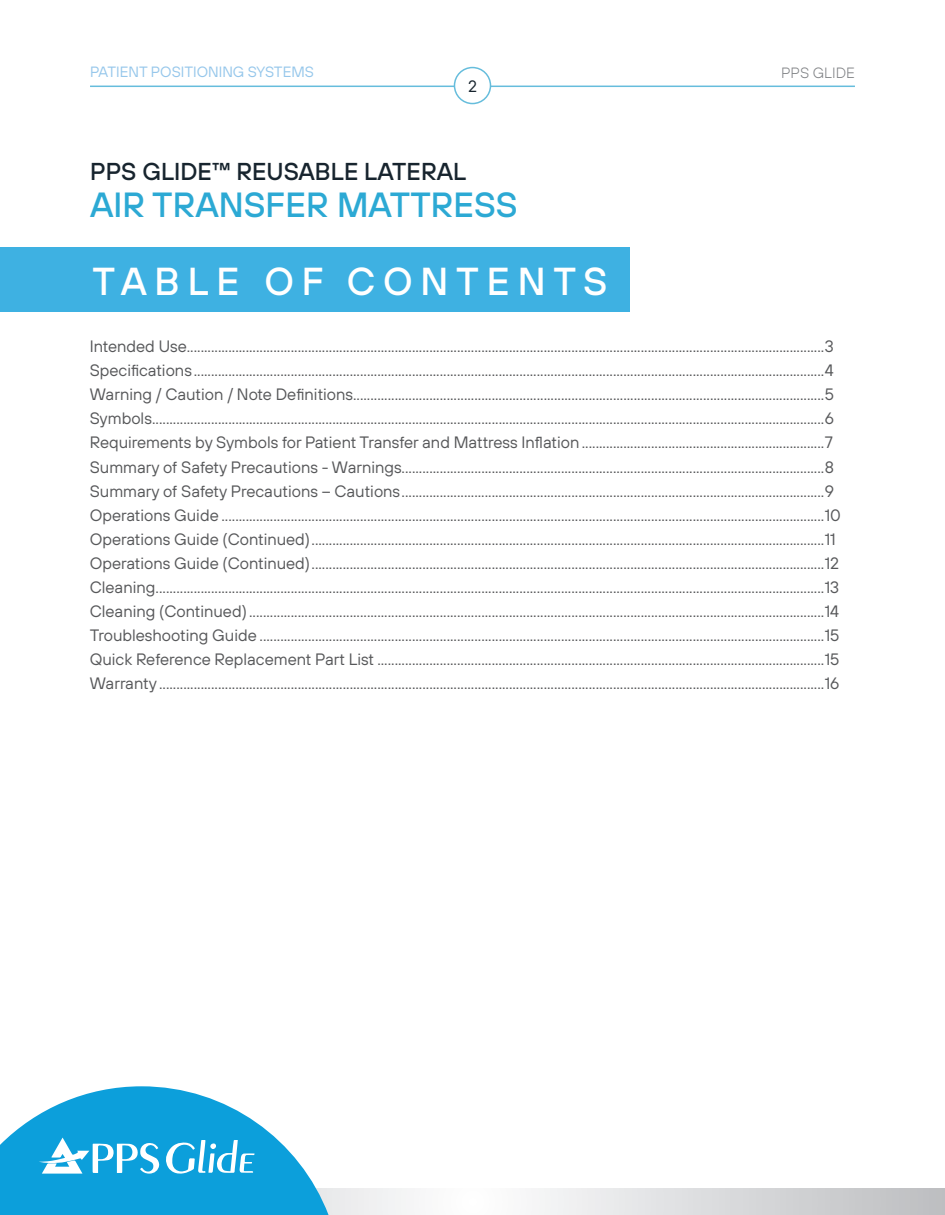
<style>
.page{position:relative;width:945px;height:1215px;background:#fff}
.page>*{position:absolute;margin:0;border:0;box-sizing:border-box;transform-origin:0 0}
.t1{font:500 39px "TT Hoves";letter-spacing:.2em;color:#fff}
.t2{font:500 34.95px "TT Hoves";color:#2ca9d4}
.t3{font:500 24.45px "TT Hoves";color:#17242e}
.t4{font:16.5px/24px "TT Hoves";color:#57585a}
.t5{font:16.5px "TT Hoves";color:#17242e}
.t6{font:14.85px "TT Hoves";color:#96c7eb}
.t7{font:300 14.85px "TT Hoves";color:#808285}
</style>
<div class="page">
<svg style="left:329px;top:1188px;width:616px;height:27px"></svg>
<svg style="left:0;top:1086px;width:329px;height:129px"></svg>
<hr style="left:90px;top:86px;width:765px;height:1px;background:#66bddc">
<div style="left:454px;top:68px;width:36px;height:36px;background:#fff;border-radius:50%"></div>
<div style="left:454px;top:67px;width:37px;height:37px;border:2px solid #66bddc;border-radius:50%"></div>
<div style="left:0;top:247px;width:630px;height:64px;background:#3eb1e2"></div>
<p class="t6" style="left:90px;top:63px;width:225px">PATIENT POSITIONING SYSTEMS</p>
<p class="t7" style="left:781px;top:64px;width:76px">PPS GLIDE</p>
<p class="t5" style="left:468px;top:76px;width:10px">2</p>
<h3 class="t3" style="left:90px;top:156px;width:378px">PPS GLIDE™ REUSABLE LATERAL</h3>
<h2 class="t2" style="left:90px;top:183px;width:429px">AIR TRANSFER MATTRESS</h2>
<h1 class="t1" style="left:92px;top:256px;width:517px">TABLE OF CONTENTS</h1>
<p class="t4" style="left:90px;top:334px;width:753px">Intended Use........................................................................................................................................................................................3<br>Specifications......................................................................................................................................................................................4<br>Warning / Caution / Note Definitions........................................................................................................................................5<br>Symbols..................................................................................................................................................................................................6<br>Requirements by Symbols for Patient Transfer and Mattress Inflation ......................................................................7<br>Summary of Safety Precautions - Warnings..........................................................................................................................8<br>Summary of Safety Precautions – Cautions..........................................................................................................................9<br>Operations Guide ..............................................................................................................................................................................10<br>Operations Guide (Continued)....................................................................................................................................................11<br>Operations Guide (Continued)....................................................................................................................................................12<br>Cleaning.................................................................................................................................................................................................13<br>Cleaning (Continued)......................................................................................................................................................................14<br>Troubleshooting Guide ...................................................................................................................................................................15<br>Quick Reference Replacement Part List .................................................................................................................................15<br>Warranty ................................................................................................................................................................................................16</p>
</div>
